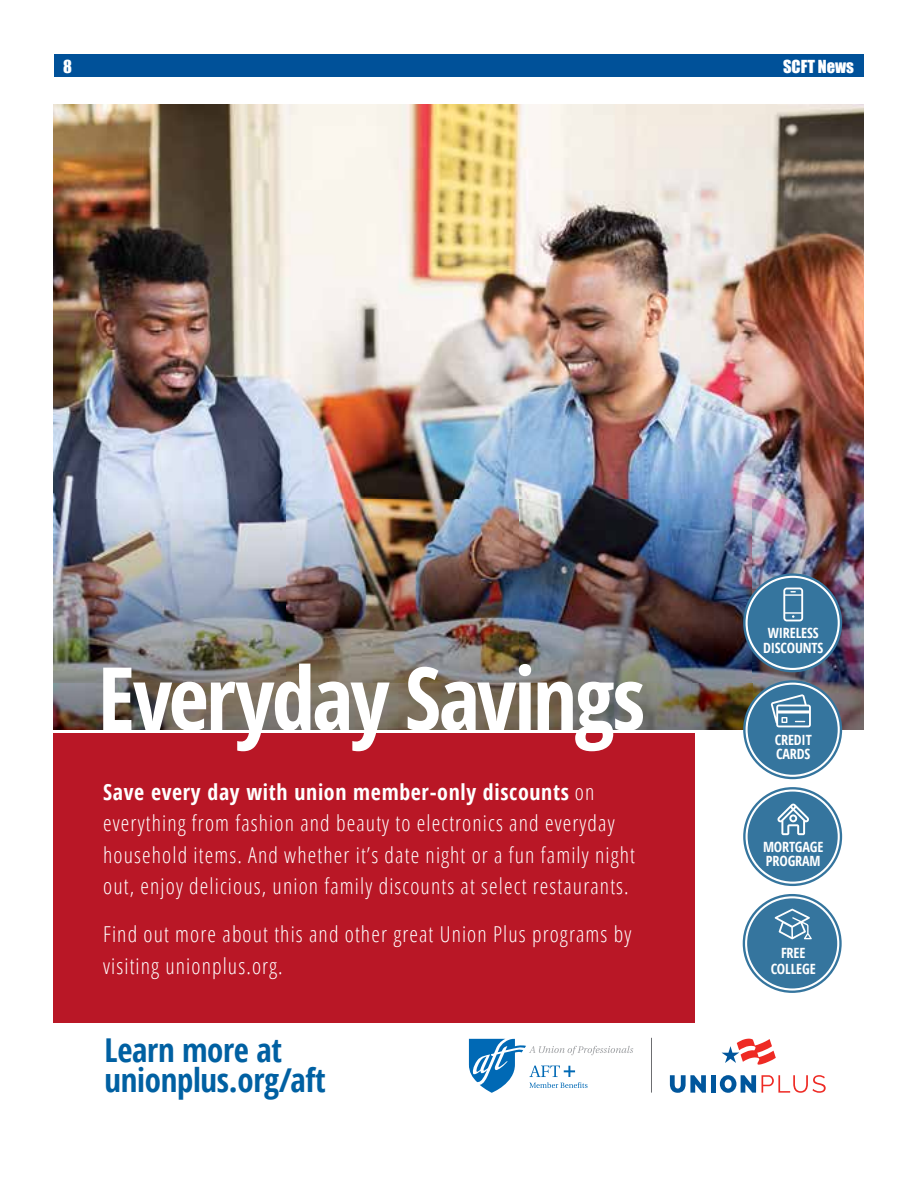
<style>
.page{position:relative;width:918px;height:1188px;background:#fff}
.page>*{position:absolute;margin:0;border:0;box-sizing:border-box;transform-origin:0 0}
.t1{font:700 condensed 87.75px "Open Sans";letter-spacing:-.03em;color:#fff}
.t2{font:700 condensed 32.85px/30.8px "Open Sans";letter-spacing:-.01em;color:#0060a2}
.t3{font:300 condensed 21.9px/31.5px "Open Sans";letter-spacing:.05em;color:#fff}
.t4{font:16.5px "Impact";color:#fff}
.t5{font:700 condensed 14.1px/14.1px "Open Sans";letter-spacing:-.01em;color:#fff}
.s1{font-weight:700}
</style>
<div class="page">
<div style="left:54px;top:54px;width:810px;height:22px;background:#005199"></div>
<img style="left:54px;top:105px;width:810px;height:625px">
<div style="left:54px;top:734px;width:641px;height:289px;background:#b91726"></div>
<svg style="left:744px;top:681px;width:97px;height:97px"></svg>
<div style="left:743px;top:680px;width:99px;height:99px;border:2px solid #35759e;border-radius:50%"></div>
<div style="left:748px;top:685px;width:90px;height:90px;background:#35759e;border-radius:50%"></div>
<svg style="left:771px;top:694px;width:40px;height:33px"></svg>
<svg style="left:744px;top:788px;width:97px;height:97px"></svg>
<div style="left:743px;top:787px;width:99px;height:99px;border:2px solid #35759e;border-radius:50%"></div>
<div style="left:748px;top:792px;width:90px;height:90px;background:#35759e;border-radius:50%"></div>
<svg style="left:777px;top:804px;width:32px;height:31px"></svg>
<svg style="left:744px;top:575px;width:97px;height:96px"></svg>
<div style="left:743px;top:573px;width:99px;height:99px;border:2px solid #35759e;border-radius:50%"></div>
<div style="left:748px;top:578px;width:90px;height:90px;background:#35759e;border-radius:50%"></div>
<svg style="left:783px;top:588px;width:20px;height:33px"></svg>
<svg style="left:744px;top:895px;width:97px;height:97px"></svg>
<div style="left:743px;top:894px;width:99px;height:99px;border:2px solid #35759e;border-radius:50%"></div>
<div style="left:747px;top:898px;width:90px;height:90px;background:#35759e;border-radius:50%"></div>
<svg style="left:775px;top:909px;width:37px;height:30px"></svg>
<svg style="left:670px;top:1075px;width:36px;height:18px"></svg>
<div style="left:711px;top:1075px;width:5px;height:18px;background:#00569c"></div>
<svg style="left:720px;top:1075px;width:36px;height:18px"></svg>
<svg style="left:762px;top:1075px;width:64px;height:18px"></svg>
<svg style="left:722px;top:1039px;width:54px;height:26px"></svg>
<hr style="left:651px;top:1038px;width:1px;height:55px;background:#6d6e71">
<svg style="left:469px;top:1039px;width:164px;height:54px"></svg>
<p class="t4" style="left:63px;top:53px;width:10px">8</p>
<p class="t4" style="left:783px;top:53px;width:72px">SCFT News</p>
<h1 class="t1" style="left:98px;top:637px;width:549px">Everyday Savings</h1>
<p class="t3" style="left:103px;top:775px;width:533px"><span class="s1">Save every day with union member-only discounts</span> on everything from fashion and beauty to electronics and everyday household items. And whether it’s date night or a fun family night out, enjoy delicious, union family discounts at select restaurants.</p>
<p class="t3" style="left:103px;top:918px;width:530px">Find out more about this and other great Union Plus programs by visiting unionplus.org.</p>
<h2 class="t2" style="left:105px;top:1034px;width:223px">Learn more at unionplus.org/aft</h2>
<p class="t5" style="left:763px;top:626px;width:62px;text-align:center">WIRELESS<br>DISCOUNTS</p>
<p class="t5" style="left:775px;top:733px;width:39px">CREDIT<br>CARDS</p>
<p class="t5" style="left:763px;top:840px;width:62px">MORTGAGE<br>PROGRAM</p>
<p class="t5" style="left:771px;top:945px;width:46px;line-height:15.3px;text-align:center">FREE<br>COLLEGE</p>
</div>
